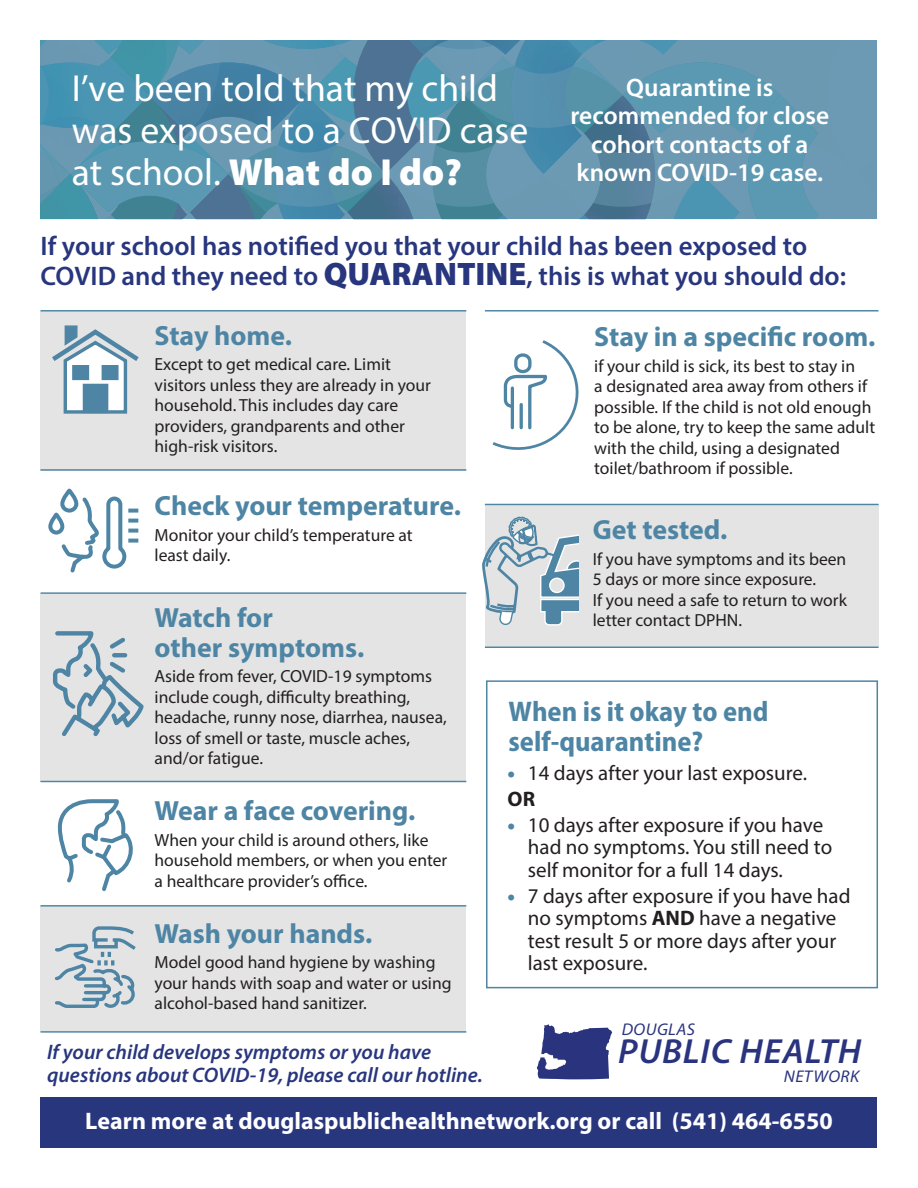
<style>
.page{position:relative;width:918px;height:1188px;background:#fff}
.page>*{position:absolute;margin:0;border:0;box-sizing:border-box;transform-origin:0 0}
.t1{font:37.8px/42px "Myriad Pro";color:#fff}
.t2{font:italic 600 34.95px "Myriad Pro";letter-spacing:.025em;color:#2a347e}
.t3{font:700 semi-condensed 28.5px/30px "Myriad Pro";color:#4e85a4}
.t4{font:700 27.75px/29.2px "Myriad Pro";color:#4e85a4}
.t5{font:600 26.85px/30.9px "Myriad Pro";color:#28367e}
.t6{font:600 25.5px/28.5px "Myriad Pro";color:#fff;text-align:center}
.t7{font:700 24px "Myriad Pro";color:#fff}
.t8{font:21px/22.5px "Myriad Pro";color:#231f20}
.t9{font:italic 600 21px/22.5px "Myriad Pro";color:#28367e}
.t10{font:700 21px "Myriad Pro";color:#231f20}
.t11{font:17.55px/20.5px "Myriad Pro";color:#231f20}
.t12{font:italic 16.95px "Myriad Pro";letter-spacing:.025em;color:#2a347e}
.s1{font-weight:900}
.s2{font-weight:900;font-size:32.7px}
.s3{font-weight:900;color:#4e85a4}
.s4{font-weight:700}
</style>
<div class="page">
<div style="left:485px;top:504px;width:394px;height:143px;background:#e4e4e4"></div>
<hr style="left:485px;top:647px;width:394px;height:1px;background:#4e85a4">
<svg style="left:482px;top:504px;width:170px;height:122px"></svg>
<div style="left:579px;top:518px;width:283px;height:125px;background:#e4e4e4"></div>
<div style="left:826px;top:40px;width:51px;height:134px;background:#6c99b3"></div>
<div style="left:821px;top:174px;width:56px;height:45px;background:#6c99b3"></div>
<svg style="left:40px;top:40px;width:779px;height:180px;background:#5890aa"></svg>
<div style="left:40px;top:1097px;width:838px;height:51px;background:#28367e"></div>
<svg style="left:537px;top:1024px;width:75px;height:55px"></svg>
<div style="left:40px;top:907px;width:426px;height:125px;background:#e4e4e4"></div>
<hr style="left:40px;top:1031px;width:426px;height:2px;background:#4e85a4">
<hr style="left:485px;top:310px;width:394px;height:2px;background:#4e85a4">
<hr style="left:485px;top:504px;width:394px;height:1px;background:#4e85a4">
<div style="left:486px;top:680px;width:392px;height:308px;background:#fff;border:2px solid #4e85a4"></div>
<div style="left:41px;top:594px;width:425px;height:188px;background:#e4e4e4"></div>
<div style="left:40px;top:311px;width:426px;height:159px;background:#e4e4e4"></div>
<hr style="left:40px;top:469px;width:426px;height:2px;background:#4e85a4">
<hr style="left:40px;top:592px;width:426px;height:2px;background:#4e85a4">
<hr style="left:40px;top:781px;width:426px;height:1px;background:#4e85a4">
<hr style="left:40px;top:905px;width:426px;height:2px;background:#4e85a4">
<hr style="left:40px;top:310px;width:426px;height:2px;background:#4e85a4">
<svg style="left:492px;top:340px;width:87px;height:110px"></svg>
<svg style="left:52px;top:325px;width:87px;height:89px"></svg>
<div style="left:83px;top:384px;width:25px;height:29px;background:#4e85a4"></div>
<div style="left:72px;top:365px;width:17px;height:15px;background:#4e85a4;border:1px solid #4e85a4"></div>
<div style="left:102px;top:365px;width:17px;height:15px;background:#4e85a4;border:1px solid #4e85a4"></div>
<svg style="left:48px;top:488px;width:91px;height:85px"></svg>
<svg style="left:53px;top:799px;width:87px;height:209px"></svg>
<svg style="left:53px;top:631px;width:91px;height:106px"></svg>
<p class="t1" style="left:72px;top:67px;width:458px">I’ve been told that my child was exposed to a COVID case at school. <span class="s1">What do I do?</span></p>
<p class="t6" style="left:570px;top:73px;width:260px">Quarantine is recommended for close cohort contacts of a known COVID-19 case.</p>
<p class="t5" style="left:40px;top:229px;width:807px">If your school has notified you that your child has been exposed to<br>COVID and they need to <span class="s2">QUARANTINE</span>, this is what you should do:</p>
<p class="t4" style="left:155px;top:320px;width:139px">Stay home.</p>
<p class="t11" style="left:155px;top:354px;width:278px">Except to get medical care. Limit visitors unless they are already in your household. This includes day care providers, grandparents and other high-risk visitors.</p>
<p class="t4" style="left:155px;top:490px;width:308px">Check your temperature.</p>
<p class="t11" style="left:155px;top:524px;width:260px">Monitor your child’s temperature at least daily.</p>
<p class="t4" style="left:155px;top:603px;width:211px">Watch for<br>other symptoms.</p>
<p class="t11" style="left:155px;top:666px;width:294px">Aside from fever, COVID-19 symptoms include cough, difficulty breathing, headache, runny nose, diarrhea, nausea, loss of smell or taste, muscle aches, and/or fatigue.</p>
<p class="t4" style="left:155px;top:795px;width:262px">Wear a face covering.</p>
<p class="t11" style="left:155px;top:829px;width:294px">When your child is around others, like household members, or when you enter a healthcare provider’s office.</p>
<p class="t4" style="left:155px;top:918px;width:219px">Wash your hands.</p>
<p class="t11" style="left:155px;top:952px;width:299px">Model good hand hygiene by washing your hands with soap and water or using alcohol-based hand sanitizer.</p>
<p class="t9" style="left:47px;top:1040px;width:437px">If your child develops symptoms or you have questions about COVID-19, please call our hotline.</p>
<p class="t4" style="left:594px;top:321px;width:283px">Stay in a specific room.</p>
<p class="t11" style="left:594px;top:355px;width:282px">if your child is sick, its best to stay in<br>a designated area away from others if possible. If the child is not old enough to be alone, try to keep the same adult with the child, using a designated toilet/bathroom if possible.</p>
<p class="t4" style="left:593px;top:514px;width:136px">Get tested.</p>
<p class="t11" style="left:593px;top:548px;width:256px">If you have symptoms and its been<br>5 days or more since exposure.<br>If you need a safe to return to work letter contact DPHN.</p>
<p class="t3" style="left:508px;top:695px;width:261px">When is it okay to end self-quarantine?</p>
<p class="t8" style="left:508px;top:762px;width:301px"><span class="s3">•</span> 14 days after your last exposure.</p>
<p class="t10" style="left:508px;top:785px;width:29px">OR</p>
<p class="t8" style="left:528px;top:813px;width:306px;text-indent:-20px"><span class="s3">•</span> 10 days after exposure if you have had no symptoms. You still need to self monitor for a full 14 days.</p>
<p class="t8" style="left:528px;top:884px;width:324px;text-indent:-20px"><span class="s3">•</span> 7 days after exposure if you have had no symptoms <span class="s4">AND</span> have a negative test result 5 or more days after your last exposure.</p>
<p class="t12" style="left:622px;top:1019px;width:75px">DOUGLAS</p>
<p class="t2" style="left:618px;top:1029px;width:245px">PUBLIC HEALTH</p>
<p class="t12" style="left:784px;top:1066px;width:77px">NETWORK</p>
<p class="t7" style="left:85px;top:1105px;width:749px">Learn more at douglaspublichealthnetwork.org or call (541) 464-6550</p>
</div>
